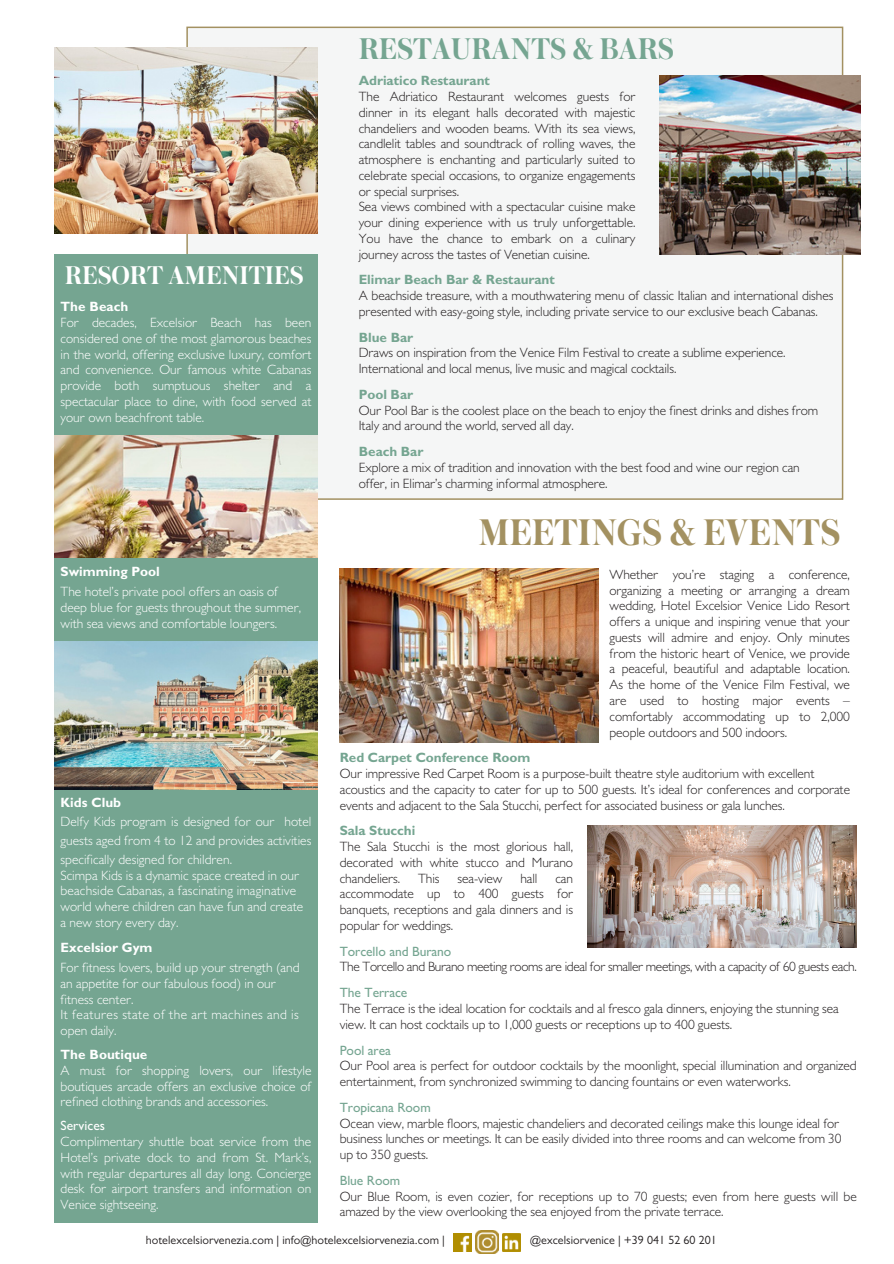
<style>
.page{position:relative;width:894px;height:1264px;background:#fff}
.page>*{position:absolute;margin:0;border:0;box-sizing:border-box;transform-origin:0 0}
.t1{font:600 39px "Austin";color:#a39161}
.t2{font:600 31.5px "Austin";color:#75a591}
.t3{font:600 27px "Austin";color:#fff}
.t4{font:300 13.5px/15.8px "Gill Sans";letter-spacing:-.005em;color:#231f20}
.t5{font:300 13.5px/15.8px "Gill Sans";color:#fff}
.t6{font:300 13.5px/15.8px "Gill Sans";letter-spacing:-.025em;color:#231f20}
.t7{font:12px "Gill Sans";letter-spacing:.005em;color:#231f20}
.s1{font-weight:700}
.s2{font-weight:700;color:#75a591}
.s3{font-weight:500;color:#75a591}
.s4{font-weight:500}
</style>
<div class="page">
<div style="left:186px;top:27px;width:657px;height:473px;background:#f5f6f6"></div>
<img style="left:54px;top:47px;width:263px;height:186px">
<div style="left:54px;top:254px;width:263px;height:968px;background:#75a591"></div>
<img style="left:54px;top:435px;width:264px;height:123px">
<img style="left:54px;top:641px;width:264px;height:148px">
<img style="left:587px;top:825px;width:269px;height:122px">
<img style="left:340px;top:569px;width:258px;height:173px">
<img style="left:659px;top:75px;width:201px;height:179px">
<img style="left:453px;top:1233px;width:18px;height:18px">
<img style="left:475px;top:1230px;width:23px;height:23px">
<img style="left:502px;top:1233px;width:18px;height:18px">
<h4 class="t3" style="left:65px;top:264px;width:240px">RESORT AMENITIES</h4>
<h4 class="t5" style="left:61px;top:301px;width:252px"><span class="s1">The Beach<br></span>For decades, Excelsior Beach has been considered one of the most glamorous beaches in the world, offering exclusive luxury, comfort and convenience. Our famous white Cabanas provide both sumptuous shelter and a spectacular place to dine, with food served at your own beachfront table.</h4>
<h2 class="t2" style="left:359px;top:36px;width:316px">RESTAURANTS &amp; BARS</h2>
<p class="t4" style="left:359px;top:75px;width:278px"><span class="s2">Adriatico Restaurant<br></span>The Adriatico Restaurant welcomes guests for dinner in its elegant halls decorated with majestic chandeliers and wooden beams. With its sea views, candlelit tables and soundtrack of rolling waves, the atmosphere is enchanting and particularly suited to celebrate special occasions, to organize engagements or special surprises.<br>Sea views combined with a spectacular cuisine make your dining experience with us truly unforgettable.<br>You have the chance to embark on a culinary journey across the tastes of Venetian cuisine.</p>
<h4 class="t4" style="left:359px;top:274px;width:476px"><span class="s2">Elimar Beach Bar &amp; Restaurant<br></span>A beachside treasure, with a mouthwatering menu of classic Italian and international dishes presented with easy-going style, including private service to our exclusive beach Cabanas.</h4>
<h4 class="t4" style="left:359px;top:331px;width:428px"><span class="s2">Blue Bar<br></span>Draws on inspiration from the Venice Film Festival to create a sublime experience.<br>International and local menus, live music and magical cocktails.</h4>
<h4 class="t4" style="left:359px;top:388px;width:461px"><span class="s2">Pool Bar<br></span>Our Pool Bar is the coolest place on the beach to enjoy the finest drinks and dishes from<br>Italy and around the world, served all day.</h4>
<h4 class="t4" style="left:359px;top:446px;width:442px"><span class="s2">Beach Bar<br></span>Explore a mix of tradition and innovation with the best food and wine our region can offer, in Elimar’s charming informal atmosphere.</h4>
<h4 class="t1" style="left:478px;top:515px;width:363px">MEETINGS &amp; EVENTS</h4>
<h4 class="t5" style="left:61px;top:563px;width:219px;line-height:20.2px"><span class="s1">Swimming Pool<br></span>The hotel’s private pool offers an oasis of</h4>
<h4 class="t5" style="left:61px;top:601px;width:242px">deep blue for guests throughout the summer, with sea views and comfortable loungers.</h4>
<h4 class="t4" style="left:609px;top:568px;width:242px;text-align:justify">Whether you’re staging a conference, organizing a meeting or arranging a dream wedding, Hotel Excelsior Venice Lido Resort offers a unique and inspiring venue that your guests will admire and enjoy. Only minutes from the historic heart of Venice, we provide a peaceful, beautiful and adaptable location.<br>As the home of the Venice Film Festival, we are used to hosting major events – comfortably accommodating up to 2,000 people outdoors and 500 indoors.</h4>
<p class="t4" style="left:340px;top:752px;width:511px"><span class="s2">Red Carpet Conference Room<br></span>Our impressive Red Carpet Room is a purpose-built theatre style auditorium with excellent acoustics and the capacity to cater for up to 500 guests. It’s ideal for conferences and corporate events and adjacent to the Sala Stucchi, perfect for associated business or gala lunches.</p>
<p class="t5" style="left:61px;top:794px;width:252px;line-height:19.2px"><span class="s1">Kids Club<br></span>Delfy Kids program is designed for our hotel guests aged from 4 to 12 and provides activities specifically designed for children.</p>
<p class="t5" style="left:61px;top:869px;width:244px">Scimpa Kids is a dynamic space created in our beachside Cabanas, a fascinating imaginative world where children can have fun and create</p>
<p class="t5" style="left:61px;top:916px;width:119px">a new story every day.</p>
<h3 class="t5" style="left:61px;top:939px;width:240px;line-height:20.2px"><span class="s1">Excelsior Gym<br></span>For fitness lovers, build up your strength (and</h3>
<h3 class="t5" style="left:61px;top:977px;width:240px">an appetite for our fabulous food) in our fitness center.<br>It features state of the art machines and is open daily.</h3>
<h1 class="t4" style="left:340px;top:825px;width:235px"><span class="s2">Sala Stucchi<br></span>The Sala Stucchi is the most glorious hall, decorated with white stucco and Murano chandeliers.</h1>
<h1 class="t4" style="left:418px;top:872px;width:23px">This</h1>
<h1 class="t4" style="left:457px;top:872px;width:46px">sea-view</h1>
<h1 class="t4" style="left:520px;top:872px;width:19px">hall</h1>
<h1 class="t4" style="left:340px;top:872px;width:235px;text-align:justify;text-indent:215px">can accommodate up to 400 guests for banquets, receptions and gala dinners and is popular for weddings.</h1>
<p class="t6" style="left:340px;top:945px;width:518px"><span class="s3">Torcello and Burano<br></span>The Torcello and Burano meeting rooms are ideal for smaller meetings, with a capacity of 60 guests each.</p>
<h4 class="t4" style="left:340px;top:986px;width:500px"><span class="s3">The Terrace<br></span>The Terrace is the ideal location for cocktails and al fresco gala dinners, enjoying the stunning sea view. It can host cocktails up to 1,000 guests or receptions up to 400 guests.</h4>
<h4 class="t4" style="left:340px;top:1044px;width:518px"><span class="s3">Pool area<br></span>Our Pool area is perfect for outdoor cocktails by the moonlight, special illumination and organized entertainment, from synchronized swimming to dancing fountains or even waterworks.</h4>
<h4 class="t4" style="left:340px;top:1101px;width:503px"><span class="s3">Tropicana Room<br></span>Ocean view, marble floors, majestic chandeliers and decorated ceilings make this lounge ideal for business lunches or meetings. It can be easily divided into three rooms and can welcome from 30</h4>
<p class="t4" style="left:340px;top:1148px;width:90px">up to 350 guests.</p>
<h4 class="t4" style="left:340px;top:1174px;width:518px"><span class="s3">Blue Room<br></span>Our Blue Room, is even cozier, for receptions up to 70 guests; even from here guests will be amazed by the view overlooking the sea enjoyed from the private terrace.</h4>
<h4 class="t7" style="left:146px;top:1235px;width:300px">hotelexcelsiorvenezia.com | info@hotelexcelsiorvenezia.com |</h4>
<h4 class="t7" style="left:530px;top:1235px;width:188px">@excelsiorvenice | +39 041 52 60 201</h4>
<h4 class="t5" style="left:61px;top:1048px;width:252px"><span class="s1">The Boutique<br></span>A must for shopping lovers, our lifestyle boutiques arcade offers an exclusive choice of refined clothing brands and accessories.</h4>
<h4 class="t5" style="left:61px;top:1119px;width:252px"><span class="s4">Services<br></span>Complimentary shuttle boat service from the Hotel’s private dock to and from St. Mark’s, with regular departures all day long. Concierge desk for airport transfers and information on Venice sightseeing.</h4>
</div>
